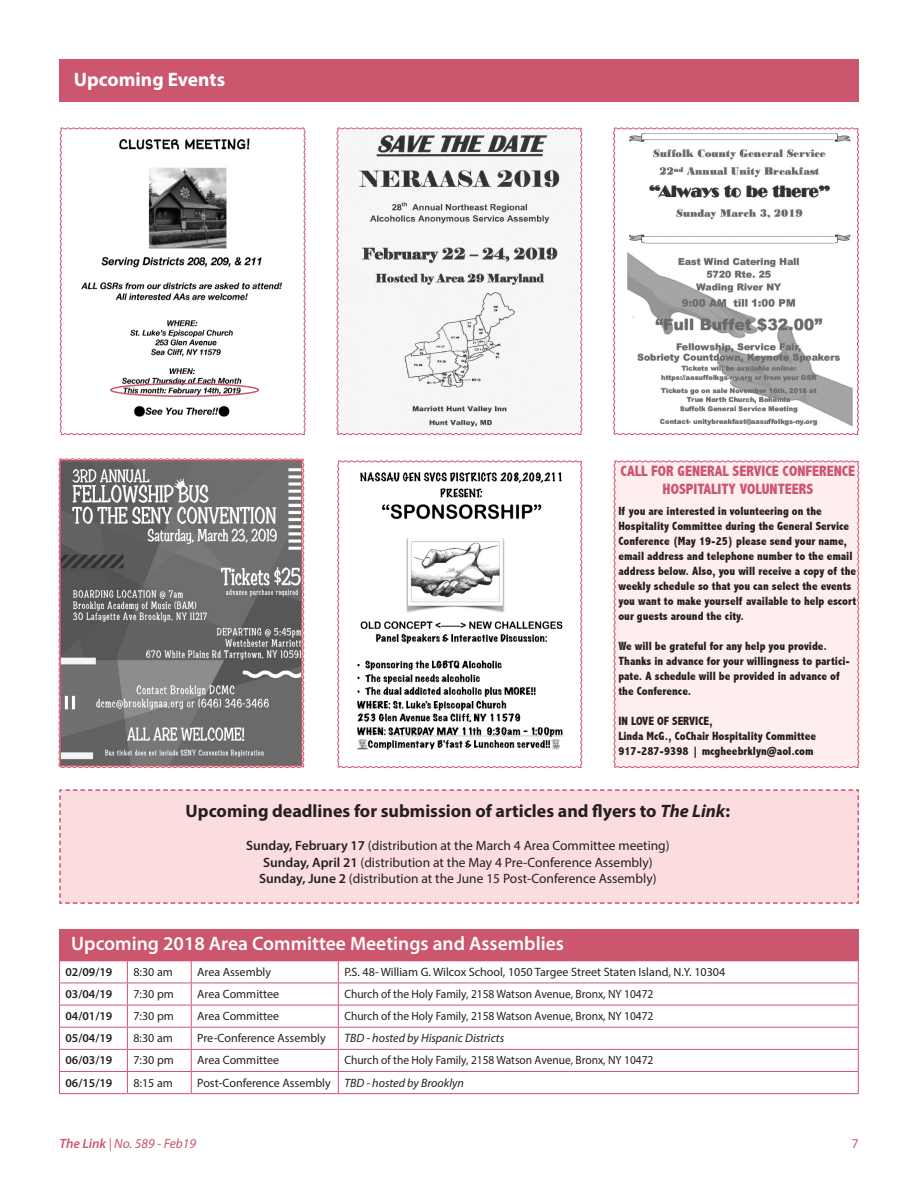
<style>
.page{position:relative;width:918px;height:1188px;background:#fff}
.page>*{position:absolute;margin:0;border:0;box-sizing:border-box;transform-origin:0 0}
.t1{font:600 19.5px "Myriad Pro";color:#fff}
.t2{font:700 19.5px "Myriad Pro";color:#fff}
.t3{font:700 18px "Myriad Pro";color:#231f20}
.t4{font:800 condensed 15px/18px "Abadi";color:#cc566d;text-align:center}
.t5{font:13.5px/16.5px "Myriad Pro";color:#231f20;text-align:center}
.t6{font:italic 13.5px "Myriad Pro";color:#cc566d}
.t7{font:13.5px "Myriad Pro";color:#cc566d}
.t8{font:12.15px "Myriad Pro";color:#231f20}
.t9{font:italic 12.15px "Myriad Pro";color:#231f20}
.t10{font:800 condensed 12px/15px "Abadi";color:#231f20}
.t11{font:12px "Myriad Pro";color:#231f20;scale:.95 1}
.t12{font:12px "Myriad Pro";color:#231f20}
.t13{font:600 12px "Myriad Pro";color:#231f20}
.s1{font-style:italic}
.s2{font-weight:600}
.s3{font-style:italic;font-size:12.15px}
</style>
<div class="page">
<svg style="left:58px;top:458px;width:247px;height:310px"></svg>
<svg style="left:337px;top:460px;width:246px;height:308px"></svg>
<svg style="left:60px;top:461px;width:242px;height:305px;background:#7a7979"></svg>
<div style="left:59px;top:59px;width:800px;height:43px;background:#cc566d"></div>
<svg style="left:60px;top:127px;width:246px;height:308px"></svg>
<svg style="left:336px;top:127px;width:247px;height:308px"></svg>
<img style="left:349px;top:466px;width:221px;height:292px">
<svg style="left:613px;top:460px;width:247px;height:308px;background:#fdeced"></svg>
<svg style="left:613px;top:127px;width:246px;height:308px"></svg>
<img style="left:621px;top:134px;width:231px;height:295px">
<div style="left:110px;top:383px;width:149px;height:14px;border:2px solid #cc566d;border-radius:50%"></div>
<img style="left:339px;top:132px;width:240px;height:300px">
<div style="left:59px;top:929px;width:800px;height:31px;background:#cc566d"></div>
<hr style="left:59px;top:960px;width:68px;height:1px;background:#cc566d">
<hr style="left:127px;top:960px;width:64px;height:1px;background:#cc566d">
<hr style="left:191px;top:960px;width:147px;height:1px;background:#cc566d">
<hr style="left:338px;top:960px;width:521px;height:1px;background:#cc566d">
<hr style="left:59px;top:983px;width:68px;height:1px;background:#cc566d">
<hr style="left:127px;top:983px;width:64px;height:1px;background:#cc566d">
<hr style="left:191px;top:983px;width:147px;height:1px;background:#cc566d">
<hr style="left:338px;top:983px;width:521px;height:1px;background:#cc566d">
<hr style="left:59px;top:1005px;width:68px;height:1px;background:#cc566d">
<hr style="left:127px;top:1005px;width:64px;height:1px;background:#cc566d">
<hr style="left:191px;top:1005px;width:147px;height:1px;background:#cc566d">
<hr style="left:338px;top:1005px;width:521px;height:1px;background:#cc566d">
<hr style="left:59px;top:1027px;width:68px;height:1px;background:#cc566d">
<hr style="left:127px;top:1027px;width:64px;height:1px;background:#cc566d">
<hr style="left:191px;top:1027px;width:147px;height:1px;background:#cc566d">
<hr style="left:338px;top:1027px;width:521px;height:1px;background:#cc566d">
<hr style="left:59px;top:1049px;width:68px;height:1px;background:#cc566d">
<hr style="left:127px;top:1049px;width:64px;height:1px;background:#cc566d">
<hr style="left:191px;top:1049px;width:147px;height:1px;background:#cc566d">
<hr style="left:338px;top:1049px;width:521px;height:1px;background:#cc566d">
<hr style="left:59px;top:1071px;width:68px;height:1px;background:#cc566d">
<svg style="left:59px;top:961px;width:1px;height:132px"></svg>
<hr style="left:127px;top:1071px;width:64px;height:1px;background:#cc566d">
<svg style="left:127px;top:961px;width:1px;height:132px"></svg>
<hr style="left:191px;top:1071px;width:147px;height:1px;background:#cc566d">
<svg style="left:191px;top:961px;width:1px;height:132px"></svg>
<hr style="left:338px;top:1071px;width:521px;height:1px;background:#cc566d">
<svg style="left:338px;top:961px;width:1px;height:132px"></svg>
<svg style="left:858px;top:961px;width:1px;height:132px"></svg>
<hr style="left:59px;top:1093px;width:68px;height:1px;background:#cc566d">
<hr style="left:127px;top:1093px;width:64px;height:1px;background:#cc566d">
<hr style="left:191px;top:1093px;width:147px;height:1px;background:#cc566d">
<hr style="left:338px;top:1093px;width:521px;height:1px;background:#cc566d">
<div style="left:59px;top:789px;width:800px;height:115px;background:#fbdde0"></div>
<h1 class="t2" style="left:74px;top:67px;width:153px">Upcoming Events</h1>
<p class="t4" style="left:621px;top:462px;width:236px">CALL FOR GENERAL SERVICE CONFERENCE<br>HOSPITALITY VOLUNTEERS</p>
<p class="t10" style="left:618px;top:504px;width:240px">If you are interested in volunteering on the Hospitality Committee during the General Service Conference (May 19-25) please send your name, email address and telephone number to the email address below. Also, you will receive a copy of the weekly schedule so that you can select the events you want to make yourself available to help escort our guests around the city.</p>
<p class="t10" style="left:618px;top:639px;width:233px">We will be grateful for any help you provide.<br>Thanks in advance for your willingness to partici&shy;pate. A schedule will be provided in advance of the Conference.</p>
<p class="t10" style="left:618px;top:714px;width:199px">IN LOVE OF SERVICE,<br>Linda McG., CoChair Hospitality Committee<br>917-287-9398 | mcgheebrklyn@aol.com</p>
<h2 class="t3" style="left:186px;top:799px;width:546px">Upcoming deadlines for submission of articles and flyers to <span class="s1">The Link</span>:</h2>
<p class="t5" style="left:246px;top:837px;width:425px"><span class="s2">Sunday, February 17</span> (distribution at the March 4 Area Committee meeting)<br><span class="s2">Sunday, April 21</span> (distribution at the May 4 Pre-Conference Assembly)<br><span class="s2">Sunday, June 2</span> (distribution at the June 15 Post-Conference Assembly)</p>
<h1 class="t1" style="left:71px;top:931px;width:494px">Upcoming 2018 Area Committee Meetings and Assemblies</h1>
<p class="t13" style="left:66px;top:964px;width:48px">02/09/19</p>
<p class="t12" style="left:133px;top:964px;width:41px">8:30 am</p>
<p class="t12" style="left:197px;top:964px;width:75px">Area Assembly</p>
<p class="t8" style="left:344px;top:964px;width:382px">P.S. 48- William G. Wilcox School, 1050 Targee Street Staten Island, N.Y. 10304</p>
<p class="t13" style="left:66px;top:986px;width:48px">03/04/19</p>
<p class="t12" style="left:133px;top:987px;width:42px">7:30 pm</p>
<p class="t12" style="left:197px;top:987px;width:83px">Area Committee</p>
<p class="t11" style="left:344px;top:987px;width:327px">Church of the Holy Family, 2158 Watson Avenue, Bronx, NY 10472</p>
<p class="t13" style="left:66px;top:1008px;width:48px">04/01/19</p>
<p class="t12" style="left:133px;top:1009px;width:42px">7:30 pm</p>
<p class="t12" style="left:197px;top:1009px;width:83px">Area Committee</p>
<p class="t11" style="left:344px;top:1009px;width:327px">Church of the Holy Family, 2158 Watson Avenue, Bronx, NY 10472</p>
<p class="t13" style="left:66px;top:1031px;width:48px">05/04/19</p>
<p class="t12" style="left:133px;top:1031px;width:41px">8:30 am</p>
<p class="t12" style="left:197px;top:1031px;width:130px">Pre-Conference Assembly</p>
<p class="t9" style="left:344px;top:1031px;width:161px">TBD - hosted by Hispanic Districts</p>
<p class="t13" style="left:66px;top:1053px;width:48px">06/03/19</p>
<p class="t12" style="left:133px;top:1053px;width:42px">7:30 pm</p>
<p class="t12" style="left:197px;top:1053px;width:83px">Area Committee</p>
<p class="t11" style="left:344px;top:1053px;width:327px">Church of the Holy Family, 2158 Watson Avenue, Bronx, NY 10472</p>
<p class="t13" style="left:66px;top:1075px;width:48px">06/15/19</p>
<p class="t12" style="left:133px;top:1075px;width:41px">8:15 am</p>
<p class="t12" style="left:197px;top:1075px;width:268px">Post-Conference Assembly <span class="s3">TBD - hosted by Brooklyn</span></p>
<p class="t6" style="left:59px;top:1136px;width:138px"><span class="s2">The Link</span> | No. 589 - Feb19</p>
<p class="t7" style="left:852px;top:1135px;width:8px">7</p>
</div>
